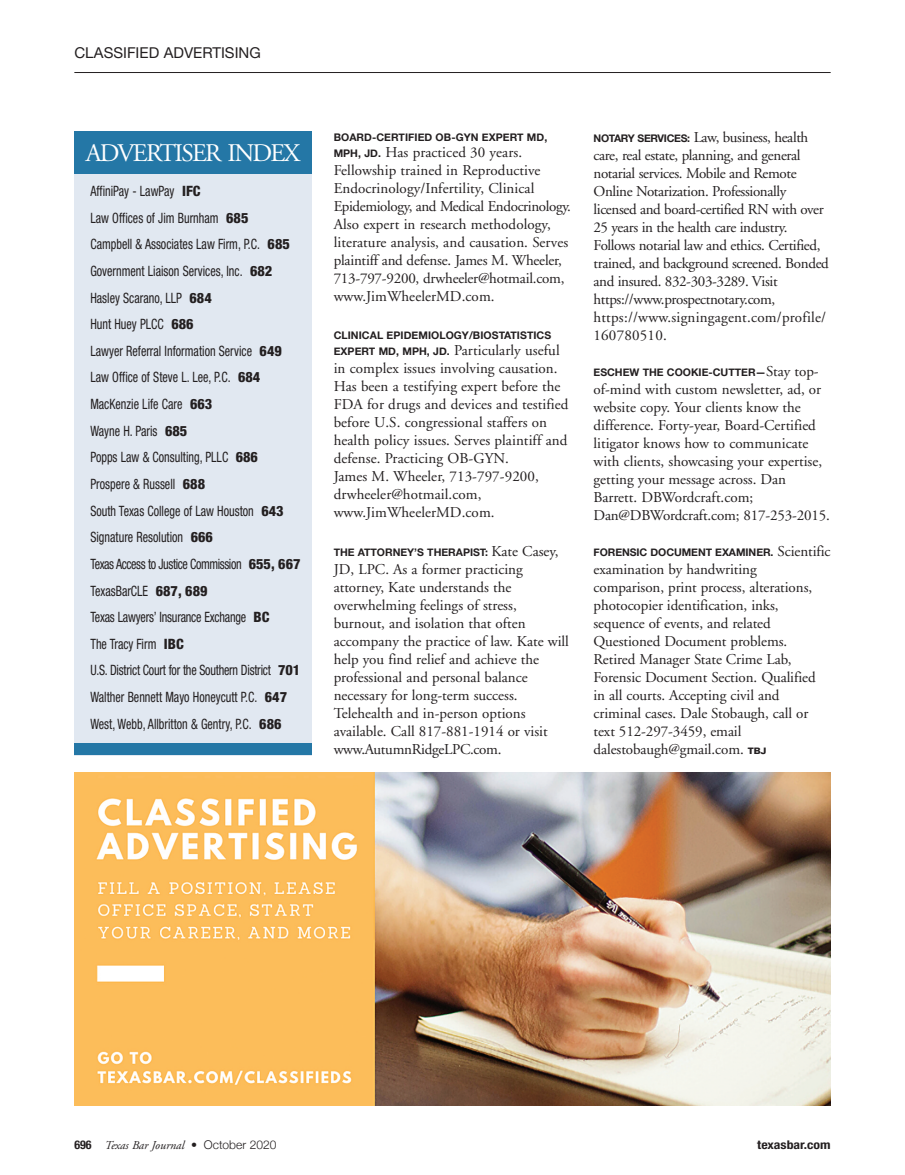
<style>
.page{position:relative;width:905px;height:1175px;background:#fff}
.page>*{position:absolute;margin:0;border:0;box-sizing:border-box;transform-origin:0 0}
.t1{font:25.35px "Adobe Garamond";letter-spacing:-.065em;color:#fff}
.t2{font:15px/18px "Adobe Garamond";color:#231f20}
.t3{font:15px/18px "Adobe Garamond";letter-spacing:-.025em;color:#231f20}
.t4{font:15px "Helvetica Neue";color:#231f20}
.t5{font:condensed 14.25px/26.7px "Helvetica Neue";color:#231f20;scale:.85 1}
.t6{font:italic 12px "Adobe Garamond";color:#231f20}
.t7{font:700 condensed 12px "Helvetica Neue";color:#231f20;scale:1.15 1}
.t8{font:700 10.5px "Helvetica Neue";color:#231f20}
.s1{font-weight:800}
.s2{font-family:"Helvetica Neue";font-weight:700;font-size:10.5px}
.s3{font-family:"Adobe Garamond";font-weight:400;font-size:15px}
.s4{font-family:"Folio";font-weight:700;font-size:9px}
.s5{font-family:"Helvetica Neue";font-weight:700;font-style:normal;font-stretch:condensed}
.s6{font-family:"Helvetica Neue";font-weight:300;font-style:normal}
</style>
<div class="page">
<img style="left:74px;top:772px;width:756px;height:333px">
<img style="left:74px;top:772px;width:287px;height:324px">
<div style="left:74px;top:151px;width:237px;height:604px;background:#e1e8f1"></div>
<div style="left:74px;top:131px;width:237px;height:42px;background:#2477a6"></div>
<div style="left:74px;top:743px;width:237px;height:12px;background:#2477a6"></div>
<hr style="left:74px;top:72px;width:756px;height:1px;background:#231f20">
<p class="t4" style="left:74px;top:47px;width:188px">CLASSIFIED ADVERTISING</p>
<h1 class="t1" style="left:86px;top:143px;width:215px">ADVERTISER INDEX</h1>
<p class="t5" style="left:90px;top:179px;width:249px">AffiniPay - LawPay <span class="s1">IFC<br></span>Law Offices of Jim Burnham <span class="s1">685<br></span>Campbell &amp; Associates Law Firm, P.C. <span class="s1">685<br></span>Government Liaison Services, Inc. <span class="s1">682<br></span>Hasley Scarano, LLP <span class="s1">684<br></span>Hunt Huey PLCC <span class="s1">686<br></span>Lawyer Referral Information Service <span class="s1">649<br></span>Law Office of Steve L. Lee, P.C. <span class="s1">684<br></span>MacKenzie Life Care <span class="s1">663<br></span>Wayne H. Paris <span class="s1">685<br></span>Popps Law &amp; Consulting, PLLC <span class="s1">686<br></span>Prospere &amp; Russell <span class="s1">688<br></span>South Texas College of Law Houston <span class="s1">643<br></span>Signature Resolution <span class="s1">666<br></span>Texas Access to Justice Commission <span class="s1">655, 667<br></span>TexasBarCLE <span class="s1">687, 689<br></span>Texas Lawyers’ Insurance Exchange <span class="s1">BC<br></span>The Tracy Firm <span class="s1">IBC<br></span>U.S. District Court for the Southern District <span class="s1">701<br></span>Walther Bennett Mayo Honeycutt P.C. <span class="s1">647<br></span>West, Webb, Allbritton &amp; Gentry, P.C. <span class="s1">686</span></p>
<p class="t8" style="left:333px;top:131px;width:215px">BOARD-CERTIFIED OB-GYN EXPERT MD,</p>
<p class="t2" style="left:333px;top:145px;width:239px"><span class="s2">MPH, JD.</span> Has practiced 30 years.<br>Fellowship trained in Reproductive Endocrinology/Infertility, Clinical Epidemiology, and Medical Endocrinology.<br>Also expert in research methodology, literature analysis, and causation. Serves plaintiff and defense. James M. Wheeler, 713-797-9200, drwheeler@hotmail.com, www.JimWheelerMD.com.</p>
<p class="t8" style="left:333px;top:329px;width:219px">CLINICAL EPIDEMIOLOGY/BIOSTATISTICS</p>
<p class="t2" style="left:333px;top:342px;width:236px"><span class="s2">EXPERT MD, MPH, JD.</span> Particularly useful in complex issues involving causation.<br>Has been a testifying expert before the FDA for drugs and devices and testified before U.S. congressional staffers on health policy issues. Serves plaintiff and defense. Practicing OB-GYN.<br>James M. Wheeler, 713-797-9200, drwheeler@hotmail.com, www.JimWheelerMD.com.</p>
<p class="t8" style="left:333px;top:545px;width:226px">THE ATTORNEY’S THERAPIST: <span class="s3">Kate Casey,</span></p>
<p class="t2" style="left:333px;top:561px;width:237px">JD, LPC. As a former practicing attorney, Kate understands the overwhelming feelings of stress, burnout, and isolation that often accompany the practice of law. Kate will help you find relief and achieve the professional and personal balance necessary for long-term success.<br>Telehealth and in-person options available. Call 817-881-1914 or visit www.AutumnRidgeLPC.com.</p>
<p class="t3" style="left:593px;top:130px;width:237px"><span class="s2">NOTARY SERVICES:</span> Law, business, health care, real estate, planning, and general notarial services. Mobile and Remote Online Notarization. Professionally licensed and board-certified RN with over 25 years in the health care industry.<br>Follows notarial law and ethics. Certified, trained, and background screened. Bonded and insured. 832-303-3289. Visit https://www.prospectnotary.com, https://www.signingagent.com/profile/ 160780510.</p>
<p class="t8" style="left:593px;top:366px;width:227px">ESCHEW THE COOKIE-CUTTER—<span class="s3">Stay top-</span></p>
<p class="t2" style="left:593px;top:382px;width:238px">of-mind with custom newsletter, ad, or website copy. Your clients know the difference. Forty-year, Board-Certified litigator knows how to communicate with clients, showcasing your expertise, getting your message across. Dan Barrett. DBWordcraft.com; Dan@DBWordcraft.com; 817-253-2015.</p>
<p class="t8" style="left:593px;top:546px;width:238px">FORENSIC DOCUMENT EXAMINER. <span class="s3">Scientific</span></p>
<p class="t2" style="left:593px;top:562px;width:224px">examination by handwriting comparison, print process, alterations, photocopier identification, inks, sequence of events, and related Questioned Document problems.<br>Retired Manager State Crime Lab, Forensic Document Section. Qualified in all courts. Accepting civil and criminal cases. Dale Stobaugh, call or text 512-297-3459, email dalestobaugh@gmail.com. <span class="s4">TBJ</span></p>
<p class="t6" style="left:74px;top:1139px;width:204px"><span class="s5">696</span> Texas Bar Journal <span class="s6">• October 2020</span></p>
<p class="t7" style="left:757px;top:1139px;width:65px">texasbar.com</p>
</div>
